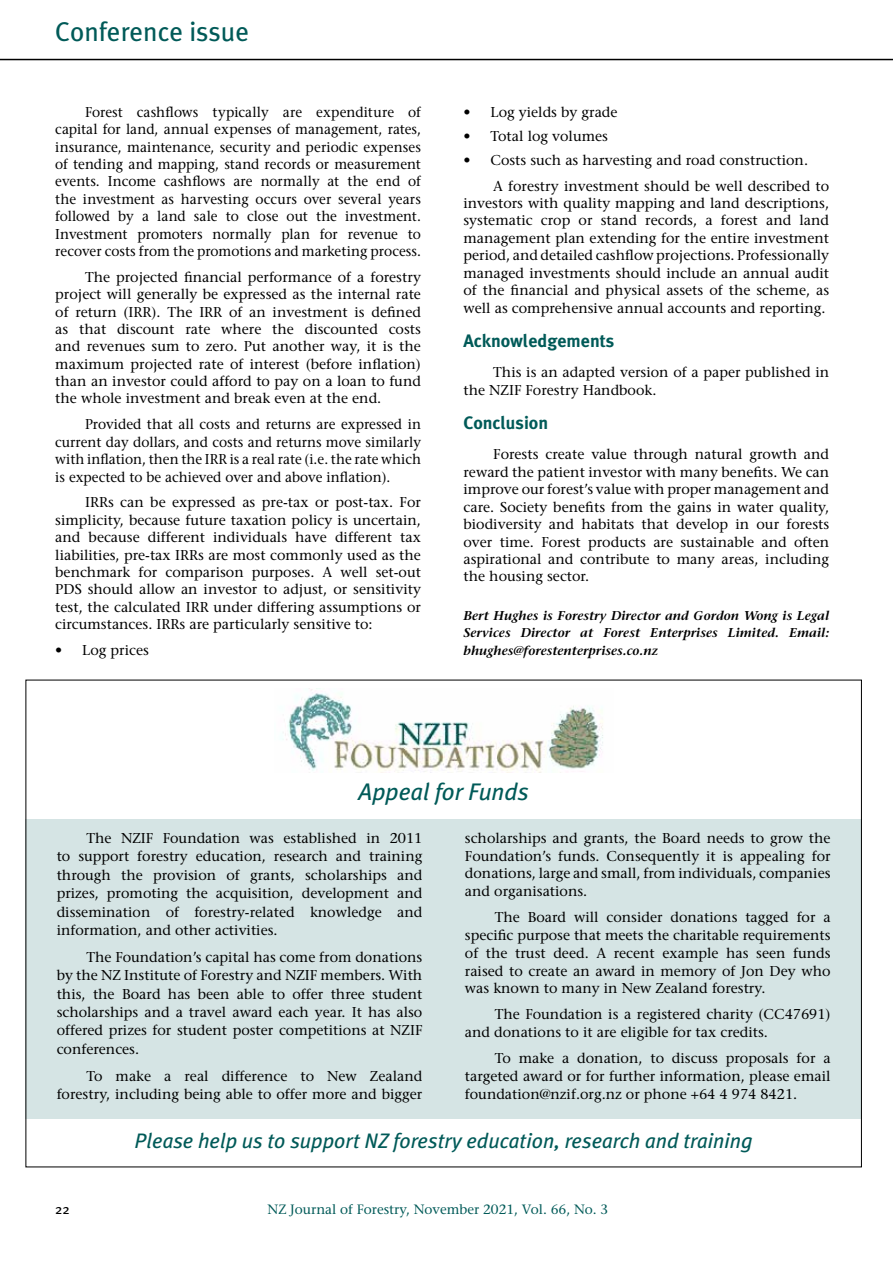
<style>
.page{position:relative;width:893px;height:1263px;background:#fff}
.page>*{position:absolute;margin:0;border:0;box-sizing:border-box;transform-origin:0 0}
.t1{font:27px "Meta Plus";color:#005a58}
.t2{font:italic 24px "Meta Plus";color:#005a58}
.t3{font:italic 21px "Meta Plus";color:#005a58}
.t4{font:700 18px "Meta Plus";color:#005a58}
.t5{font:14.25px/17.4px "Stone Serif";color:#000;text-align:justify}
.t6{font:14.25px/17.4px "Stone Serif";color:#000;text-align:justify;scale:.96 1}
.t7{font:13.5px "Stone Serif";color:#005a58}
.t8{font:13.5px "Meta Plus";color:#000}
.t9{font:italic 600 12.75px/17.4px "Stone Serif";color:#000;text-align:justify}
</style>
<div class="page">
<hr style="left:0;top:59px;width:893px;height:1px;background:#000">
<div style="left:26px;top:819px;width:836px;height:299px;background:#d5e4e4"></div>
<img style="left:281px;top:688px;width:322px;height:84px">
<h1 class="t1" style="left:55px;top:16px;width:196px">Conference issue</h1>
<p class="t6" style="left:55px;top:103px;width:382px;text-indent:30px">Forest cashflows typically are expenditure of capital for land, annual expenses of management, rates, insurance, maintenance, security and periodic expenses of tending and mapping, stand records or measurement events. Income cashflows are normally at the end of the investment as harvesting occurs over several years followed by a land sale to close out the investment.<br>Investment promoters normally plan for revenue to recover costs from the promotions and marketing process.</p>
<p class="t5" style="left:55px;top:268px;width:367px;text-indent:30px">The projected financial performance of a forestry project will generally be expressed as the internal rate of return (IRR). The IRR of an investment is defined as that discount rate where the discounted costs and revenues sum to zero. Put another way, it is the maximum projected rate of interest (before inflation) than an investor could afford to pay on a loan to fund the whole investment and break even at the end.</p>
<p class="t6" style="left:55px;top:416px;width:382px;text-indent:30px">Provided that all costs and returns are expressed in current day dollars, and costs and returns move similarly with inflation, then the IRR is a real rate (i.e. the rate which is expected to be achieved over and above inflation).</p>
<p class="t5" style="left:55px;top:494px;width:367px;text-indent:30px">IRRs can be expressed as pre-tax or post-tax. For simplicity, because future taxation policy is uncertain, and because different individuals have different tax liabilities, pre-tax IRRs are most commonly used as the benchmark for comparison purposes. A well set-out PDS should allow an investor to adjust, or sensitivity test, the calculated IRR under differing assumptions or circumstances. IRRs are particularly sensitive to:</p>
<p class="t5" style="left:55px;top:641px;width:95px">• Log prices</p>
<p class="t5" style="left:463px;top:103px;width:156px">• Log yields by grade</p>
<p class="t5" style="left:463px;top:127px;width:146px">• Total log volumes</p>
<p class="t5" style="left:493px;top:147px;width:337px;line-height:26px;text-indent:-30px">• Costs such as harvesting and road construction.<br>A forestry investment should be well described to</p>
<p class="t5" style="left:463px;top:194px;width:367px">investors with quality mapping and land descriptions, systematic crop or stand records, a forest and land management plan extending for the entire investment period, and detailed cashflow projections. Professionally managed investments should include an annual audit of the financial and physical assets of the scheme, as well as comprehensive annual accounts and reporting.</p>
<p class="t4" style="left:463px;top:330px;width:152px">Acknowledgements</p>
<p class="t5" style="left:463px;top:364px;width:367px;text-indent:30px">This is an adapted version of a paper published in the NZIF Forestry Handbook.</p>
<p class="t4" style="left:463px;top:412px;width:86px">Conclusion</p>
<p class="t5" style="left:463px;top:446px;width:367px;text-indent:30px">Forests create value through natural growth and reward the patient investor with many benefits. We can improve our forest’s value with proper management and care. Society benefits from the gains in water quality, biodiversity and habitats that develop in our forests over time. Forest products are sustainable and often aspirational and contribute to many areas, including the housing sector.</p>
<p class="t9" style="left:463px;top:607px;width:367px">Bert Hughes is Forestry Director and Gordon Wong is Legal Services Director at Forest Enterprises Limited. Email: bhughes@forestenterprises.co.nz</p>
<h2 class="t2" style="left:359px;top:778px;width:172px">Appeal for Funds</h2>
<p class="t5" style="left:57px;top:829px;width:367px;line-height:18.3px;text-indent:30px">The NZIF Foundation was established in 2011 to support forestry education, research and training through the provision of grants, scholarships and prizes, promoting the acquisition, development and dissemination of forestry-related knowledge and information, and other activities.</p>
<p class="t5" style="left:57px;top:948px;width:367px;line-height:18.3px;text-indent:30px">The Foundation’s capital has come from donations by the NZ Institute of Forestry and NZIF members. With this, the Board has been able to offer three student scholarships and a travel award each year. It has also offered prizes for student poster competitions at NZIF conferences.</p>
<p class="t5" style="left:57px;top:1066px;width:367px;line-height:18.3px;text-align:right">To make a real difference to New Zealand forestry, including being able to offer more and bigger</p>
<p class="t5" style="left:465px;top:829px;width:367px">scholarships and grants, the Board needs to grow the Foundation’s funds. Consequently it is appealing for donations, large and small, from individuals, companies and organisations.</p>
<p class="t5" style="left:465px;top:909px;width:367px;text-indent:30px">The Board will consider donations tagged for a specific purpose that meets the charitable requirements of the trust deed. A recent example has seen funds raised to create an award in memory of Jon Dey who was known to many in New Zealand forestry.</p>
<p class="t5" style="left:465px;top:1006px;width:367px;text-indent:30px">The Foundation is a registered charity (CC47691) and donations to it are eligible for tax credits.</p>
<p class="t5" style="left:465px;top:1050px;width:367px;text-indent:30px">To make a donation, to discuss proposals for a targeted award or for further information, please email foundation@nzif.org.nz or phone +64 4 974 8421.</p>
<h3 class="t3" style="left:135px;top:1129px;width:620px">Please help us to support NZ forestry education, research and training</h3>
<p class="t8" style="left:55px;top:1202px;width:16px">22</p>
<p class="t7" style="left:268px;top:1201px;width:342px">NZ Journal of Forestry, November 2021, Vol. 66, No. 3</p>
</div>
